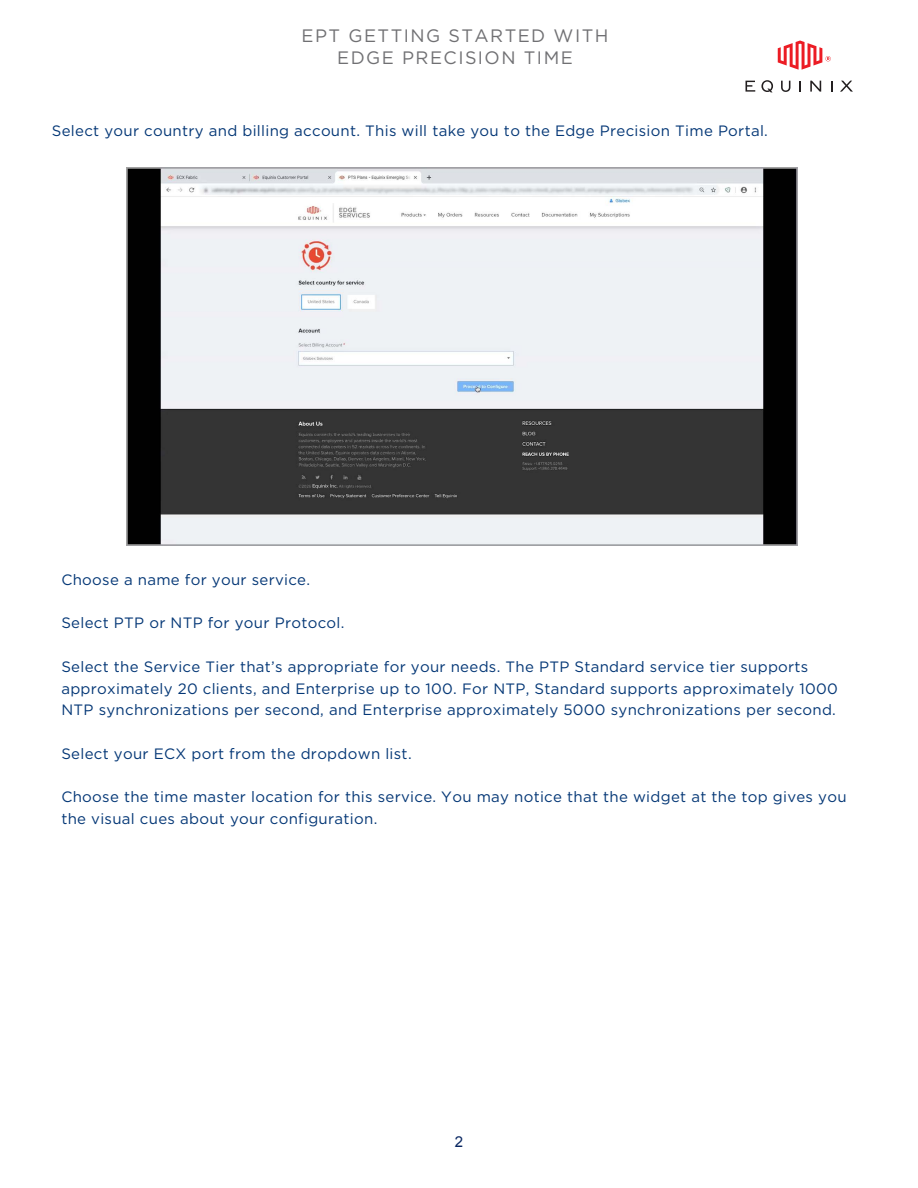
<style>
.page{position:relative;width:918px;height:1188px;background:#fff}
.page>*{position:absolute;margin:0;border:0;box-sizing:border-box;transform-origin:0 0}
.t1{font:18px/21.6px "Gotham";letter-spacing:.08em;color:#707073;text-align:center}
.t2{font:15px/21.8px "Gotham";letter-spacing:.02em;color:#043776}
.t3{font:15px "Arial";color:#082661}
</style>
<div class="page">
<img style="left:126px;top:168px;width:672px;height:377px">
<svg style="left:746px;top:81px;width:9px;height:11px"></svg>
<svg style="left:781px;top:81px;width:9px;height:11px"></svg>
<svg style="left:799px;top:81px;width:2px;height:11px"></svg>
<svg style="left:810px;top:81px;width:11px;height:11px"></svg>
<svg style="left:840px;top:81px;width:13px;height:11px"></svg>
<svg style="left:761px;top:80px;width:12px;height:12px"></svg>
<svg style="left:778px;top:41px;width:53px;height:29px"></svg>
<p class="t1" style="left:302px;top:25px;width:308px">EPT GETTING STARTED WITH<br>EDGE PRECISION TIME</p>
<p class="t2" style="left:52px;top:119px;width:718px">Select your country and billing account. This will take you to the Edge Precision Time Portal.</p>
<p class="t2" style="left:61px;top:568px;width:250px">Choose a name for your service.</p>
<p class="t2" style="left:61px;top:612px;width:285px">Select PTP or NTP for your Protocol.</p>
<p class="t2" style="left:61px;top:655px;width:778px">Select the Service Tier that’s appropriate for your needs. The PTP Standard service tier supports approximately 20 clients, and Enterprise up to 100. For NTP, Standard supports approximately 1000<br>NTP synchronizations per second, and Enterprise approximately 5000 synchronizations per second.</p>
<p class="t2" style="left:61px;top:742px;width:352px">Select your ECX port from the dropdown list.</p>
<p class="t2" style="left:61px;top:786px;width:787px">Choose the time master location for this service. You may notice that the widget at the top gives you the visual cues about your configuration.</p>
<p class="t3" style="left:455px;top:1132px;width:10px">2</p>
</div>
